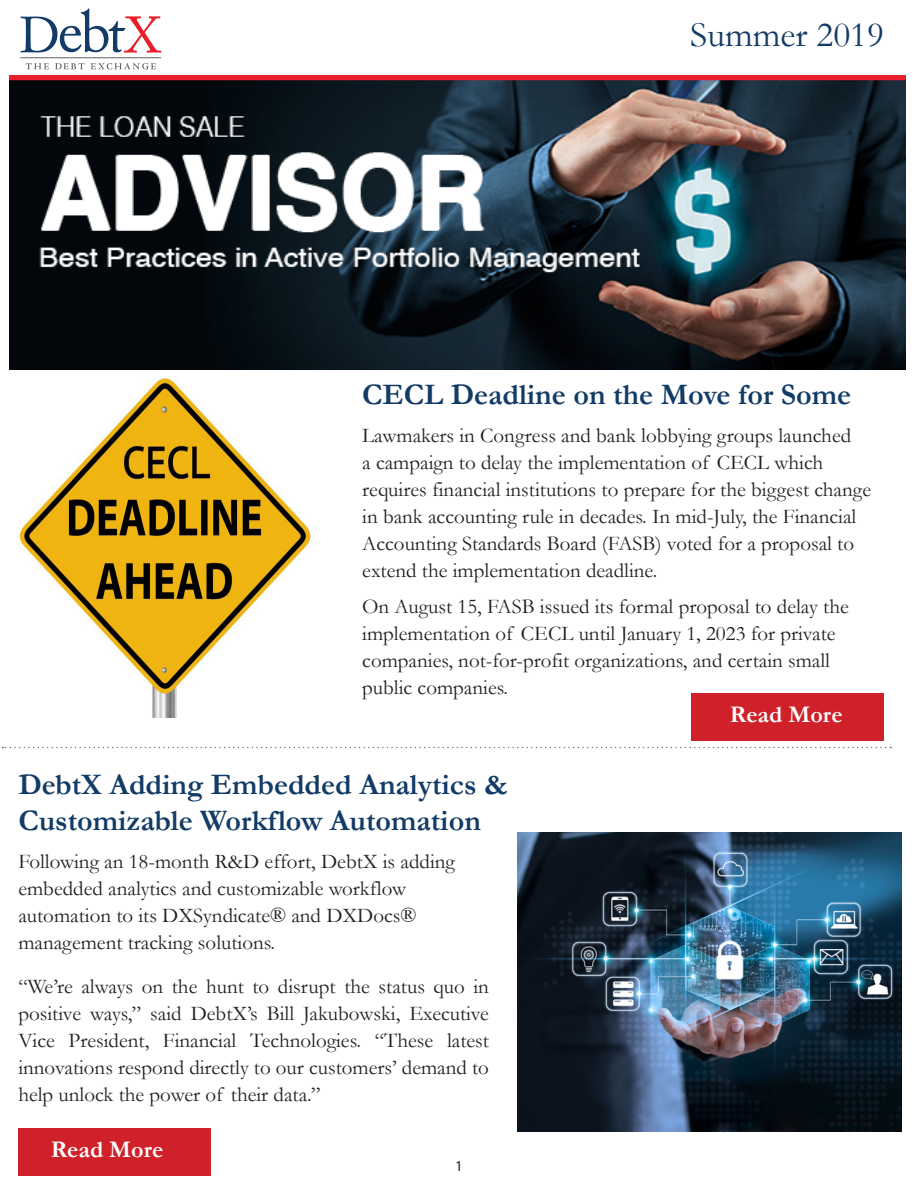
<style>
.page{position:relative;width:918px;height:1188px;background:#fff}
.page>*{position:absolute;margin:0;border:0;box-sizing:border-box;transform-origin:0 0}
.t1{font:36px "Garamond";color:#123b66}
.t2{font:700 30px/36px "Garamond";color:#123b66}
.t3{font:700 24px "Garamond";color:#fff}
.t4{font:21px/27px "Garamond";color:#231f20}
.t5{font:15px "Myriad Pro";color:#231f20}
</style>
<div class="page">
<svg style="left:20px;top:8px;width:141px;height:45px"></svg>
<svg style="left:91px;top:63px;width:65px;height:6px"></svg>
<svg style="left:26px;top:63px;width:23px;height:6px"></svg>
<svg style="left:55px;top:63px;width:30px;height:6px"></svg>
<hr style="left:20px;top:58px;width:141px;height:1px;background:#5f5f62">
<img style="left:10px;top:76px;width:895px;height:293px">
<svg style="left:2px;top:747px;width:889px;height:1px"></svg>
<div style="left:691px;top:693px;width:193px;height:48px;background:#d02029"></div>
<img style="left:517px;top:833px;width:385px;height:299px">
<div style="left:18px;top:1128px;width:193px;height:48px;background:#d02029"></div>
<img style="left:19px;top:378px;width:292px;height:339px">
<p class="t1" style="left:690px;top:11px;width:195px">Summer 2019</p>
<p class="t2" style="left:362px;top:377px;width:491px">CECL Deadline on the Move for Some</p>
<p class="t4" style="left:362px;top:421px;width:511px">Lawmakers in Congress and bank lobbying groups launched<br>a campaign to delay the implementation of CECL which requires financial institutions to prepare for the biggest change in bank accounting rule in decades. In mid-July, the Financial Accounting Standards Board (FASB) voted for a proposal to extend the implementation deadline.</p>
<p class="t4" style="left:362px;top:592px;width:488px">On August 15, FASB issued its formal proposal to delay the implementation of CECL until January 1, 2023 for private companies, not-for-profit organizations, and certain small public companies.</p>
<p class="t2" style="left:18px;top:767px;width:491px">DebtX Adding Embedded Analytics &amp;<br>Customizable Workflow Automation</p>
<p class="t4" style="left:18px;top:847px;width:438px">Following an 18-month R&amp;D effort, DebtX is adding embedded analytics and customizable workflow automation to its DXSyndicate® and DXDocs® management tracking solutions.</p>
<p class="t4" style="left:18px;top:972px;width:472px;text-align:justify">“We’re always on the hunt to disrupt the status quo in positive ways,” said DebtX’s Bill Jakubowski, Executive Vice President, Financial Technologies. “These latest innovations respond directly to our customers’ demand to help unlock the power of their data.”</p>
<p class="t3" style="left:51px;top:1133px;width:114px">Read More</p>
<p class="t5" style="left:455px;top:1157px;width:9px">1</p>
<p class="t3" style="left:730px;top:698px;width:114px">Read More</p>
</div>
